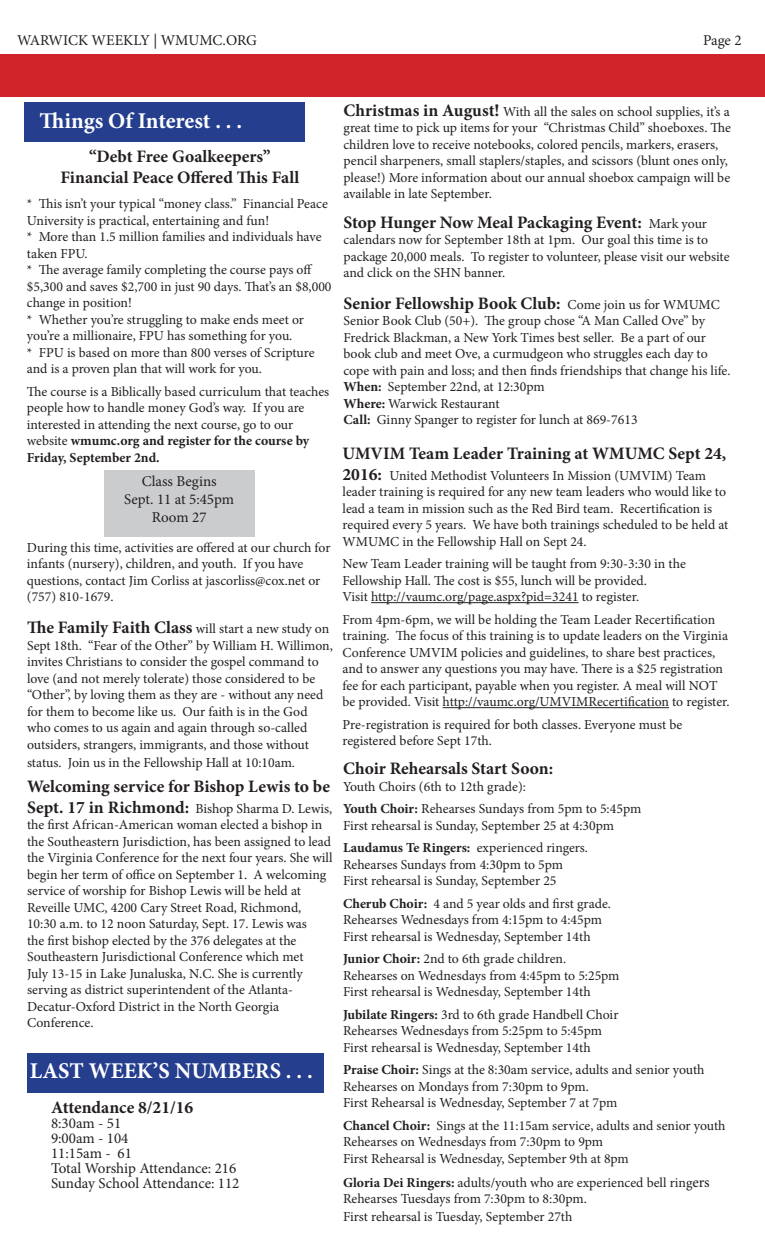
<style>
.page{position:relative;width:765px;height:1260px;background:#fff}
.page>*{position:absolute;margin:0;border:0;box-sizing:border-box;transform-origin:0 0}
.t1{font:700 22.5px "Minion Pro";color:#fff}
.t2{font:700 17.5px "Minion Pro";color:#231f20}
.t3{font:15px "Minion Pro";color:#231f20}
.t4{font:13.75px/16.5px "Minion Pro";color:#231f20}
.t5{font:700 13.75px/16.5px "Minion Pro";color:#231f20}
.s1{font-weight:400}
.s2{font-weight:700;font-size:17.5px}
.s3{font-weight:400;font-size:13.75px}
.s4{font-weight:700}
.s5{font-size:15px}
</style>
<div class="page">
<div style="left:1px;top:54px;width:764px;height:42px;background:#d1232a"></div>
<div style="left:24px;top:102px;width:281px;height:40px;background:#253f8e"></div>
<div style="left:27px;top:1053px;width:297px;height:39px;background:#253f8e"></div>
<hr style="left:371px;top:602px;width:208px;height:1px;background:#231f20">
<hr style="left:443px;top:707px;width:226px;height:1px;background:#231f20">
<div style="left:105px;top:470px;width:150px;height:66px;background:#cbccce"></div>
<p class="t3" style="left:17px;top:30px;width:242px">WARWICK WEEKLY | WMUMC.ORG</p>
<p class="t3" style="left:703px;top:30px;width:40px">Page 2</p>
<p class="t1" style="left:40px;top:105px;width:204px">Things Of Interest . . .</p>
<p class="t2" style="left:89px;top:144px;width:183px">“Debt Free Goalkeepers”</p>
<p class="t2" style="left:60px;top:165px;width:241px">Financial Peace Offered This Fall</p>
<p class="t4" style="left:27px;top:196px;width:302px">* This isn’t your typical “money class.” Financial Peace<br>University is practical, entertaining and fun!</p>
<p class="t4" style="left:27px;top:229px;width:296px">* More than 1.5 million families and individuals have taken FPU.</p>
<p class="t4" style="left:27px;top:262px;width:306px">* The average family completing the course pays off $5,300 and saves $2,700 in just 90 days. That’s an $8,000 change in position!</p>
<p class="t4" style="left:27px;top:311px;width:279px">* Whether you’re struggling to make ends meet or you’re a millionaire, FPU has something for you.</p>
<p class="t4" style="left:27px;top:344px;width:289px">* FPU is based on more than 800 verses of Scripture and is a proven plan that will work for you.</p>
<p class="t4" style="left:27px;top:383px;width:304px">The course is a Biblically based curriculum that teaches</p>
<p class="t4" style="left:27px;top:400px;width:279px">people how to handle money God’s way. If you are</p>
<p class="t4" style="left:27px;top:416px;width:268px">interested in attending the next course, go to our</p>
<p class="t5" style="left:27px;top:432px;width:284px"><span class="s1">website</span> wmumc.org and register for the course by<br>Friday, September 2nd.</p>
<p class="t3" style="left:142px;top:471px;width:76px">Class Begins</p>
<p class="t3" style="left:124px;top:489px;width:111px">Sept. 11 at 5:45pm</p>
<p class="t3" style="left:152px;top:507px;width:56px">Room 27</p>
<p class="t4" style="left:27px;top:539px;width:305px">During this time, activities are offered at our church for</p>
<p class="t4" style="left:27px;top:556px;width:278px">infants (nursery), children, and youth. If you have</p>
<p class="t4" style="left:27px;top:572px;width:295px">questions, contact Jim Corliss at jascorliss@cox.net or (757) 810-1679.</p>
<p class="t4" style="left:27px;top:620px;width:307px"><span class="s2">The Family Faith Class</span> will start a new study on Sept 18th. “Fear of the Other” by William H. Willimon, invites Christians to consider the gospel command to love (and not merely tolerate) those considered to be</p>
<p class="t4" style="left:27px;top:686px;width:298px">“Other”, by loving them as they are - without any need for them to become like us. Our faith is in the God who comes to us again and again through so-called outsiders, strangers, immigrants, and those without</p>
<p class="t4" style="left:27px;top:754px;width:270px">status. Join us in the Fellowship Hall at 10:10am.</p>
<p class="t2" style="left:27px;top:774px;width:305px">Welcoming service for Bishop Lewis to be</p>
<p class="t4" style="left:27px;top:800px;width:307px"><span class="s2">Sept. 17 in Richmond:</span> Bishop Sharma D. Lewis, the first African-American woman elected a bishop in the Southeastern Jurisdiction, has been assigned to lead the Virginia Conference for the next four years. She will begin her term of office on September 1. A welcoming service of worship for Bishop Lewis will be held at</p>
<p class="t4" style="left:27px;top:899px;width:281px">Reveille UMC, 4200 Cary Street Road, Richmond,<br>10:30 a.m. to 12 noon Saturday, Sept. 17. Lewis was</p>
<p class="t4" style="left:27px;top:932px;width:278px">the first bishop elected by the 376 delegates at the<br>Southeastern Jurisdictional Conference which met</p>
<p class="t4" style="left:27px;top:965px;width:277px">July 13-15 in Lake Junaluska, N.C. She is currently serving as district superintendent of the Atlanta-</p>
<p class="t4" style="left:27px;top:998px;width:254px">Decatur-Oxford District in the North Georgia</p>
<p class="t4" style="left:27px;top:1015px;width:68px">Conference.</p>
<p class="t1" style="left:30px;top:1055px;width:285px">LAST WEEK’S NUMBERS . . .</p>
<p class="t2" style="left:51px;top:1095px;width:144px">Attendance 8/21/16</p>
<p class="t3" style="left:51px;top:1113px;width:72px">8:30am - 51</p>
<p class="t3" style="left:51px;top:1128px;width:79px">9:00am - 104</p>
<p class="t3" style="left:51px;top:1143px;width:82px">11:15am - 61</p>
<p class="t3" style="left:51px;top:1158px;width:187px">Total Worship Attendance: 216</p>
<p class="t3" style="left:51px;top:1173px;width:190px">Sunday School Attendance: 112</p>
<p class="t4" style="left:343px;top:103px;width:389px"><span class="s2">Christmas in August!</span> With all the sales on school supplies, it’s a great time to pick up items for your “Christmas Child” shoeboxes. The children love to receive notebooks, colored pencils, markers, erasers, pencil sharpeners, small staplers/staples, and scissors (blunt ones only, please!) More information about our annual shoebox campaign will be available in late September.</p>
<p class="t2" style="left:343px;top:210px;width:365px">Stop Hunger Now Meal Packaging Event: <span class="s3">Mark your</span></p>
<p class="t4" style="left:343px;top:232px;width:388px">calendars now for September 18th at 1pm. Our goal this time is to package 20,000 meals. To register to volunteer, please visit our website and click on the SHN banner.</p>
<p class="t2" style="left:343px;top:291px;width:378px">Senior Fellowship Book Club: <span class="s3">Come join us for WMUMC</span></p>
<p class="t4" style="left:343px;top:313px;width:389px">Senior Book Club (50+). The group chose “A Man Called Ove” by Fredrick Blackman, a New York Times best seller. Be a part of our book club and meet Ove, a curmudgeon who struggles each day to cope with pain and loss; and then finds friendships that change his life.</p>
<p class="t4" style="left:343px;top:379px;width:203px"><span class="s4">When:</span> September 22nd, at 12:30pm</p>
<p class="t4" style="left:343px;top:395px;width:158px"><span class="s4">Where:</span> Warwick Restaurant</p>
<p class="t4" style="left:343px;top:412px;width:296px"><span class="s4">Call:</span> Ginny Spanger to register for lunch at 869-7613</p>
<p class="t2" style="left:343px;top:441px;width:385px">UMVIM Team Leader Training at WMUMC Sept 24,</p>
<p class="t4" style="left:343px;top:467px;width:387px"><span class="s2">2016:</span> United Methodist Volunteers In Mission (UMVIM) Team leader training is required for any new team leaders who would like to lead a team in mission such as the Red Bird team. Recertification is required every 5 years. We have both trainings scheduled to be held at WMUMC in the Fellowship Hall on Sept 24.</p>
<p class="t4" style="left:343px;top:556px;width:345px">New Team Leader training will be taught from 9:30-3:30 in the</p>
<p class="t4" style="left:343px;top:572px;width:306px">Fellowship Hall. The cost is $55, lunch will be provided.</p>
<p class="t4" style="left:343px;top:589px;width:298px">Visit http://vaumc.org/page.aspx?pid=3241 to register.</p>
<p class="t4" style="left:343px;top:611px;width:387px">From 4pm-6pm, we will be holding the Team Leader Recertification training. The focus of this training is to update leaders on the Virginia Conference UMVIM policies and guidelines, to share best practices, and to answer any questions you may have. There is a $25 registration fee for each participant, payable when you register. A meal will NOT</p>
<p class="t4" style="left:343px;top:694px;width:389px">be provided. Visit http://vaumc.org/UMVIMRecertification to register.</p>
<p class="t4" style="left:343px;top:716px;width:341px">Pre-registration is required for both classes. Everyone must be</p>
<p class="t4" style="left:343px;top:733px;width:151px">registered before Sept 17th.</p>
<p class="t2" style="left:343px;top:756px;width:212px">Choir Rehearsals Start Soon:</p>
<p class="t4" style="left:343px;top:778px;width:184px">Youth Choirs (6th to 12th grade):</p>
<p class="t4" style="left:343px;top:801px;width:300px"><span class="s4">Youth Choir:</span> Rehearses Sundays from 5pm to 5:45pm</p>
<p class="t4" style="left:343px;top:817px;width:273px">First rehearsal is Sunday, September 25 at 4:30pm</p>
<p class="t4" style="left:343px;top:840px;width:247px"><span class="s4">Laudamus Te Ringers:</span> experienced ringers.</p>
<p class="t4" style="left:343px;top:856px;width:222px">Rehearses Sundays from 4:30pm to 5pm</p>
<p class="t4" style="left:343px;top:873px;width:215px">First rehearsal is Sunday, September 25</p>
<p class="t4" style="left:343px;top:895px;width:269px"><span class="s4">Cherub Choir:</span> 4 and 5 year olds and first grade.</p>
<p class="t4" style="left:343px;top:912px;width:261px">Rehearses Wednesdays from 4:15pm to 4:45pm</p>
<p class="t4" style="left:343px;top:928px;width:249px">First rehearsal is Wednesday, September 14th</p>
<p class="t4" style="left:343px;top:951px;width:225px"><span class="s4">Junior Choir:</span> 2nd to 6th grade children.</p>
<p class="t4" style="left:343px;top:967px;width:278px">Rehearses on Wednesdays from 4:45pm to 5:25pm</p>
<p class="t4" style="left:343px;top:984px;width:249px">First rehearsal is Wednesday, September 14th</p>
<p class="t4" style="left:343px;top:1006px;width:277px"><span class="s4">Jubilate Ringers:</span> 3rd to 6th grade Handbell Choir</p>
<p class="t4" style="left:343px;top:1023px;width:261px">Rehearses Wednesdays from 5:25pm to 5:45pm</p>
<p class="t4" style="left:343px;top:1039px;width:249px">First rehearsal is Wednesday, September 14th</p>
<p class="t4" style="left:343px;top:1062px;width:363px"><span class="s4">Praise Choir:</span> Sings at the 8:30am service, adults and senior youth</p>
<p class="t4" style="left:343px;top:1078px;width:247px">Rehearses on Mondays from 7:30pm to 9pm.</p>
<p class="t4" style="left:343px;top:1095px;width:276px">First Rehearsal is Wednesday, September 7 at 7pm</p>
<p class="t4" style="left:343px;top:1117px;width:384px"><span class="s4">Chancel Choir:</span> Sings at the 11:15am service, adults and senior youth</p>
<p class="t4" style="left:343px;top:1134px;width:262px">Rehearses on Wednesdays from 7:30pm to 9pm</p>
<p class="t4" style="left:343px;top:1150px;width:287px">First Rehearsal is Wednesday, September 9th at 8pm</p>
<p class="t4" style="left:343px;top:1174px;width:368px"><span class="s4">Gloria Dei Ringers:</span> adults/youth who are experienced bell ring<span class="s5">ers</span></p>
<p class="t4" style="left:343px;top:1191px;width:246px">Rehearses Tuesdays from 7:30pm to 8:30pm.</p>
<p class="t4" style="left:343px;top:1209px;width:231px">First rehearsal is Tuesday, September 27th</p>
</div>
